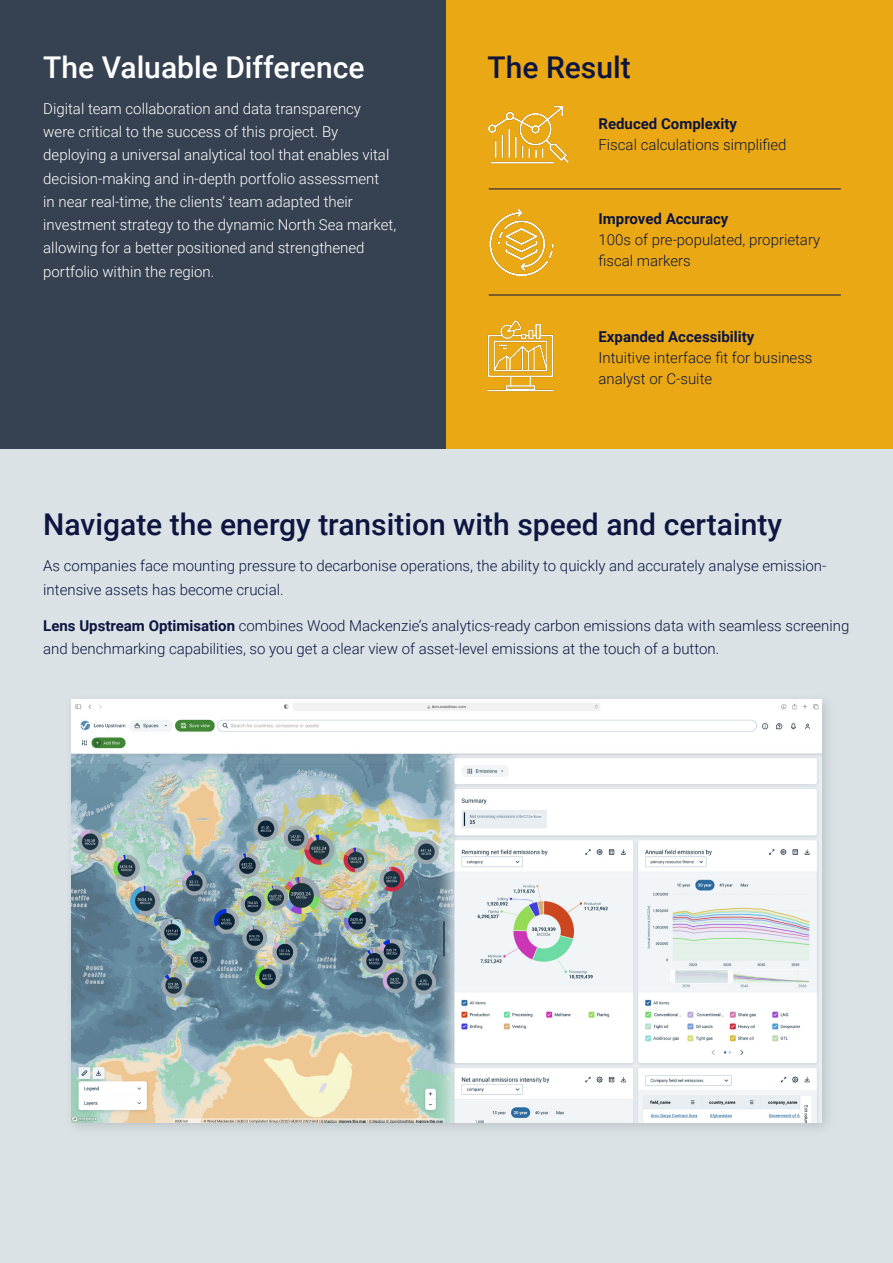
<style>
.page{position:relative;width:893px;height:1263px;background:#fff}
.page>*{position:absolute;margin:0;border:0;box-sizing:border-box;transform-origin:0 0}
.Cover_Title{font:500 30px "Roboto";color:#0d1540}
.Cover_Title-2{font:500 30px "Roboto";color:#fff}
.Cover_Title-3{font:300 15px/23.2px "Roboto";color:#0d1540}
.Cover_Title-4{font:300 15px/23.2px "Roboto";color:#fff}
.Cover_Title-5{font:700 15px "Roboto";color:#0d1540}
.s1{font-weight:700}
</style>
<div class="page">
<div style="left:0;top:436px;width:893px;height:827px;background:#dae2e6"></div>
<div style="left:0;top:0;width:446px;height:449px;background:#364252"></div>
<div style="left:446px;top:0;width:447px;height:449px;background:#eaa814"></div>
<div style="left:65px;top:693px;width:770px;height:444px;background:#231f20;opacity:.15"></div>
<img style="left:71px;top:699px;width:751px;height:424px">
<img style="left:487px;top:320px;width:67px;height:72px">
<img style="left:488px;top:105px;width:81px;height:59px">
<img style="left:489px;top:210px;width:65px;height:66px">
<hr style="left:489px;top:189px;width:352px;height:1px;background:#0d1540">
<hr style="left:489px;top:295px;width:352px;height:1px;background:#0d1540">
<p class="Cover_Title-2" style="left:43px;top:46px;width:323px">The Valuable Difference</p>
<p class="Cover_Title-4" style="left:43px;top:96px;width:354px">Digital team collaboration and data transparency were critical to the success of this project. By deploying a universal analytical tool that enables vital decision-making and in-depth portfolio assessment<br>in near real-time, the clients’ team adapted their investment strategy to the dynamic North Sea market, allowing for a better positioned and strengthened portfolio within the region.</p>
<p class="Cover_Title" style="left:488px;top:46px;width:145px">The Result</p>
<p class="Cover_Title-5" style="left:598px;top:113px;width:140px">Reduced Complexity</p>
<p class="Cover_Title-3" style="left:598px;top:133px;width:190px">Fiscal calculations simplified</p>
<p class="Cover_Title-5" style="left:598px;top:208px;width:131px">Improved Accuracy</p>
<p class="Cover_Title-3" style="left:598px;top:229px;width:223px;line-height:21px">100s of pre-populated, proprietary fiscal markers</p>
<p class="Cover_Title-5" style="left:598px;top:326px;width:157px">Expanded Accessibility</p>
<p class="Cover_Title-3" style="left:598px;top:347px;width:216px;line-height:21px">Intuitive interface fit for business analyst or C-suite</p>
<p class="Cover_Title" style="left:43px;top:504px;width:740px">Navigate the energy transition with speed and certainty</p>
<p class="Cover_Title-3" style="left:43px;top:554px;width:784px">As companies face mounting pressure to decarbonise operations, the ability to quickly and accurately analyse emission&shy;intensive assets has become crucial.</p>
<p class="Cover_Title-3" style="left:43px;top:613px;width:808px"><span class="s1">Lens Upstream Optimisation</span> combines Wood Mackenzie’s analytics-ready carbon emissions data with seamless screening and benchmarking capabilities, so you get a clear view of asset-level emissions at the touch of a button.</p>
</div>
